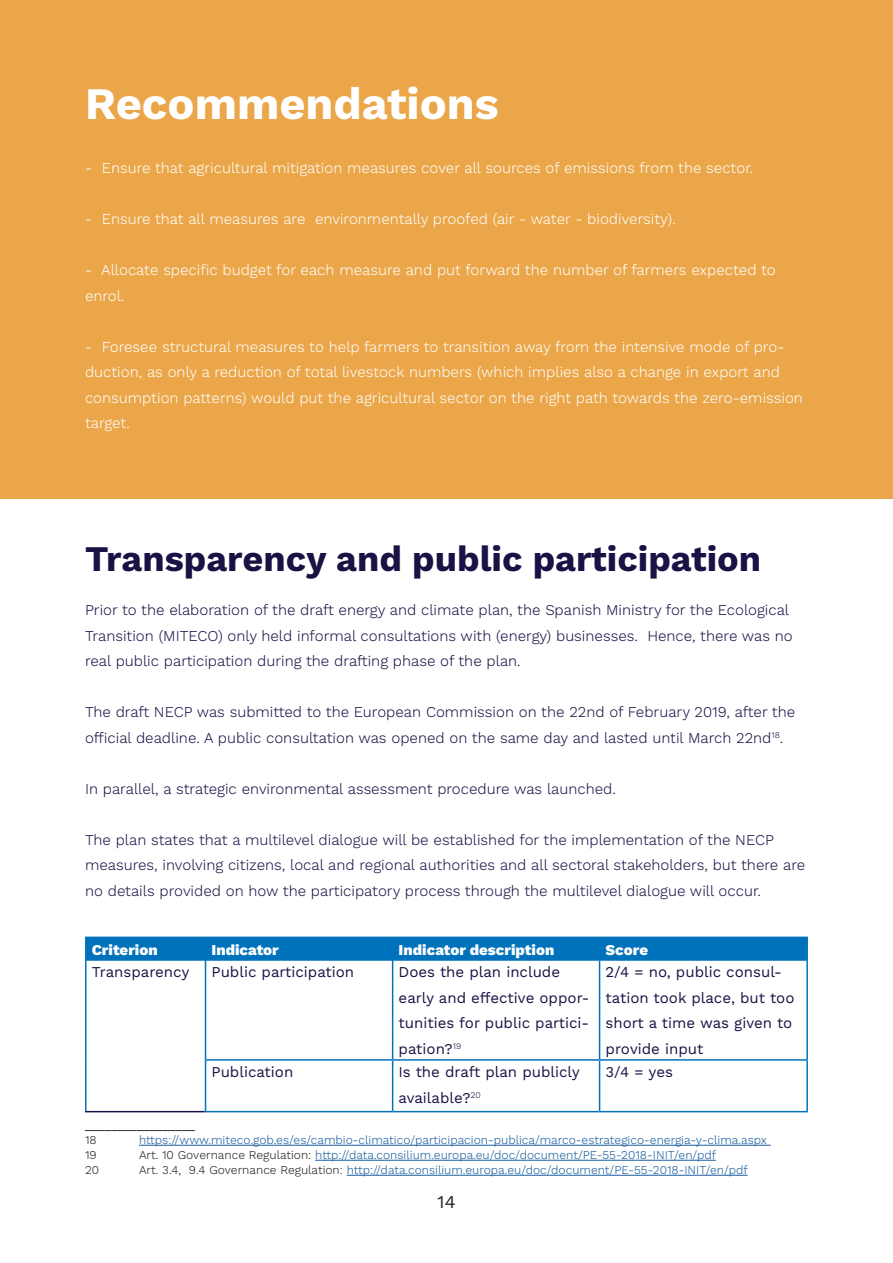
<style>
.page{position:relative;width:893px;height:1263px;background:#fff}
.page>*{position:absolute;margin:0;border:0;box-sizing:border-box;transform-origin:0 0}
.t1{font:700 45px "Work Sans";color:#fff}
.t2{font:700 36px "Work Sans";color:#181245}
.t3{font:18px "Work Sans";color:#231f20}
.t4{font:300 15px/25.5px "Work Sans";color:#191346}
.t5{font:300 15px/25.5px "Work Sans";color:#fff}
.t6{font:15px/25.5px "Work Sans";color:#181245}
.t7{font:800 15px "Work Sans";color:#fff}
.t8{font:300 12px "Work Sans";color:#175d9e}
.t9{font:12px "Work Sans";color:#231f20}
.t10{font:300 12px "Work Sans";color:#231f20}
.s1{color:#231f20}
</style>
<div class="page">
<div style="left:0;top:0;width:893px;height:498px;background:#eaa648"></div>
<hr style="left:139px;top:1145px;width:632px;height:1px;background:#175d9e">
<hr style="left:315px;top:1160px;width:401px;height:1px;background:#175d9e">
<hr style="left:347px;top:1175px;width:400px;height:1px;background:#175d9e">
<hr style="left:85px;top:1111px;width:120px;height:1px;background:#181245">
<hr style="left:85px;top:936px;width:121px;height:2px;background:#0072bc">
<hr style="left:85px;top:938px;width:2px;height:23px;background:#0072bc">
<hr style="left:393px;top:936px;width:207px;height:2px;background:#0072bc">
<hr style="left:600px;top:936px;width:208px;height:2px;background:#0072bc">
<hr style="left:806px;top:938px;width:2px;height:23px;background:#0072bc">
<hr style="left:85px;top:961px;width:2px;height:99px;background:#0072bc">
<hr style="left:85px;top:1060px;width:2px;height:51px;background:#0072bc">
<hr style="left:806px;top:961px;width:2px;height:98px;background:#0072bc">
<hr style="left:599px;top:961px;width:1px;height:98px;background:#0072bc">
<hr style="left:599px;top:1061px;width:1px;height:50px;background:#0072bc">
<hr style="left:206px;top:936px;width:187px;height:2px;background:#0072bc">
<div style="left:86px;top:937px;width:721px;height:24px;background:#0072bc"></div>
<hr style="left:205px;top:961px;width:1px;height:98px;background:#0072bc">
<hr style="left:392px;top:961px;width:1px;height:98px;background:#0072bc">
<hr style="left:392px;top:1061px;width:1px;height:50px;background:#0072bc">
<hr style="left:205px;top:1059px;width:188px;height:2px;background:#0072bc">
<hr style="left:205px;top:1061px;width:1px;height:50px;background:#0072bc">
<hr style="left:393px;top:1059px;width:207px;height:2px;background:#0072bc">
<hr style="left:600px;top:1059px;width:208px;height:2px;background:#0072bc">
<hr style="left:806px;top:1061px;width:2px;height:50px;background:#0072bc">
<hr style="left:205px;top:1111px;width:188px;height:1px;background:#0072bc">
<hr style="left:393px;top:1111px;width:207px;height:1px;background:#0072bc">
<hr style="left:600px;top:1111px;width:208px;height:1px;background:#0072bc">
<p class="t1" style="left:85px;top:77px;width:415px">Recommendations</p>
<p class="t5" style="left:85px;top:156px;width:670px">- Ensure that agricultural mitigation measures cover all sources of emissions from the sector.</p>
<p class="t5" style="left:85px;top:207px;width:592px">- Ensure that all measures are environmentally proofed (air - water - biodiversity).</p>
<p class="t5" style="left:85px;top:258px;width:692px">- Allocate specific budget for each measure and put forward the number of farmers expected to enrol.</p>
<p class="t5" style="left:85px;top:334px;width:719px">- Foresee structural measures to help farmers to transition away from the intensive mode of pro&shy;duction, as only a reduction of total livestock numbers (which implies also a change in export and consumption patterns) would put the agricultural sector on the right path towards the zero-emission target.</p>
<p class="t2" style="left:85px;top:538px;width:678px">Transparency and public participation</p>
<p class="t4" style="left:85px;top:598px;width:709px">Prior to the elaboration of the draft energy and climate plan, the Spanish Ministry for the Ecological<br>Transition (MITECO) only held informal consultations with (energy) businesses. Hence, there was no real public participation during the drafting phase of the plan.</p>
<p class="t4" style="left:85px;top:700px;width:712px">The draft NECP was submitted to the European Commission on the 22nd of February 2019, after the official deadline. A public consultation was opened on the same day and lasted until March 22nd<sup>18</sup>.</p>
<p class="t4" style="left:85px;top:776px;width:532px">In parallel, a strategic environmental assessment procedure was launched.</p>
<p class="t4" style="left:85px;top:827px;width:722px">The plan states that a multilevel dialogue will be established for the implementation of the NECP measures, involving citizens, local and regional authorities and all sectoral stakeholders, but there are no details provided on how the participatory process through the multilevel dialogue will occur.</p>
<p class="t7" style="left:92px;top:941px;width:67px">Criterion</p>
<p class="t7" style="left:212px;top:941px;width:69px">Indicator</p>
<p class="t7" style="left:399px;top:941px;width:157px">Indicator description</p>
<p class="t7" style="left:606px;top:941px;width:44px">Score</p>
<p class="t6" style="left:92px;top:960px;width:99px">Transparency</p>
<p class="t6" style="left:212px;top:960px;width:144px">Public participation</p>
<p class="t6" style="left:399px;top:960px;width:192px">Does the plan include early and effective oppor&shy;tunities for public partici&shy;pation?<sup>19</sup></p>
<p class="t6" style="left:606px;top:960px;width:190px">2/4 = no, public consul&shy;tation took place, but too short a time was given to provide input</p>
<p class="t6" style="left:212px;top:1060px;width:83px">Publication</p>
<p class="t6" style="left:399px;top:1060px;width:183px">Is the draft plan publicly available?<sup>20</sup></p>
<p class="t6" style="left:606px;top:1060px;width:69px">3/4 = yes</p>
<p class="t9" style="left:85px;top:1118px;width:111px">_________________</p>
<p class="t10" style="left:85px;top:1133px;width:13px">18</p>
<p class="t8" style="left:139px;top:1133px;width:629px">https://www.miteco.gob.es/es/cambio-climatico/participacion-publica/marco-estrategico-energia-y-clima.aspx</p>
<p class="t10" style="left:85px;top:1148px;width:13px">19</p>
<p class="t8" style="left:139px;top:1148px;width:579px"><span class="s1">Art. 10 Governance Regulation:</span> http://data.consilium.europa.eu/doc/document/PE-55-2018-INIT/en/pdf</p>
<p class="t10" style="left:85px;top:1163px;width:16px">20</p>
<p class="t8" style="left:139px;top:1163px;width:610px"><span class="s1">Art. 3.4, 9.4 Governance Regulation:</span> http://data.consilium.europa.eu/doc/document/PE-55-2018-INIT/en/pdf</p>
<p class="t3" style="left:437px;top:1191px;width:20px">14</p>
</div>
